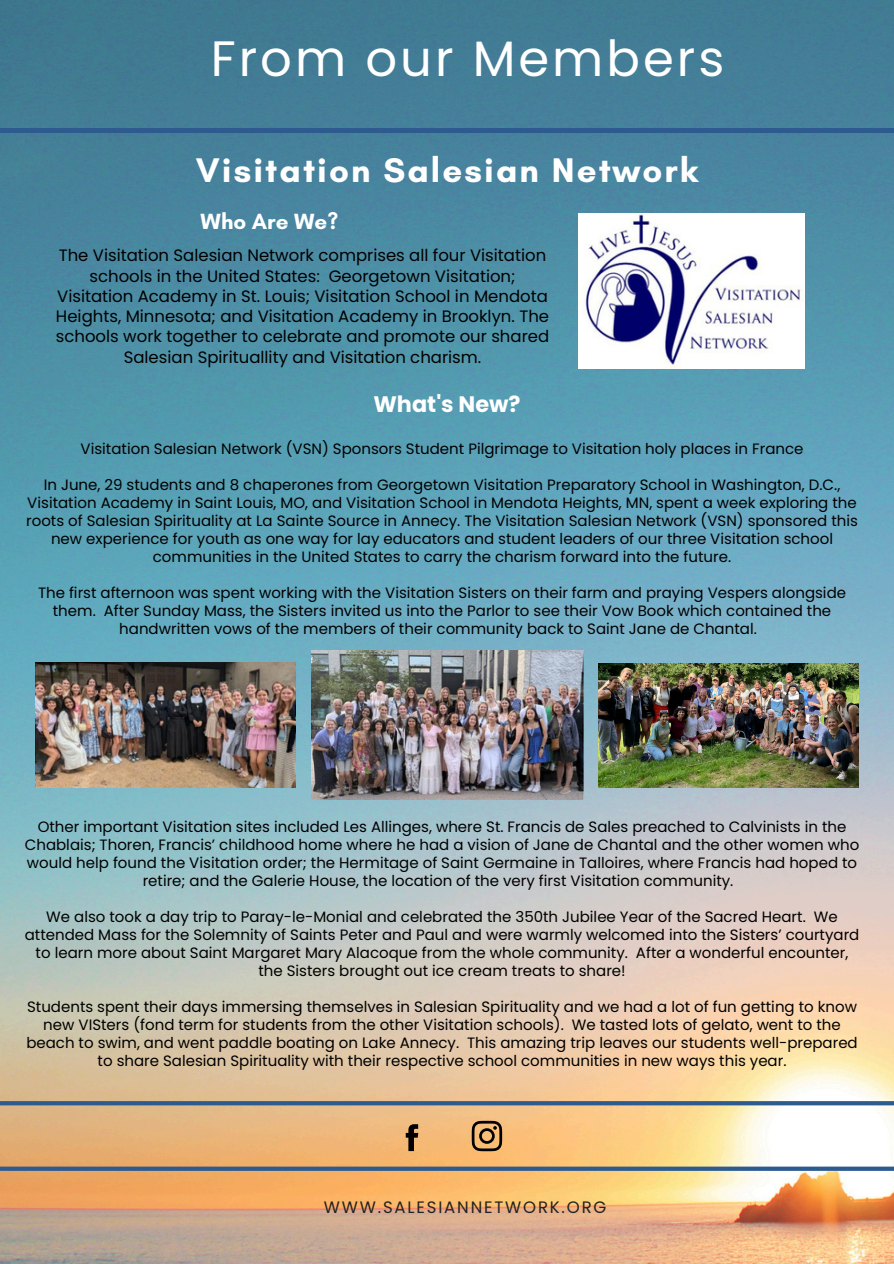
<style>
.page{position:relative;width:894px;height:1264px;background:#fff}
.page>*{position:absolute;margin:0;border:0;box-sizing:border-box;transform-origin:0 0}
.t1{font:49.65px "Poppins";letter-spacing:.06em;color:#fff}
.t2{font:700 34.8px "Glacial Indifference";letter-spacing:.06em;color:#fff}
.t3{font:700 22.35px "Poppins";color:#fff}
.t4{font:700 22.35px "Glacial Indifference";color:#fff}
.t5{font:16.5px/20.2px "Poppins";color:#010101;text-align:center}
.t6{font:16.5px "Poppins";letter-spacing:.11em;color:#222}
.t7{font:15px/18px "Poppins";color:#000;text-align:center}
</style>
<div class="page">
<img style="left:0;top:0;width:893px;height:1263px">
<div style="left:0;top:128px;width:893px;height:5px;background:#2d5b90"></div>
<svg style="left:0;top:1101px;width:893px;height:69px;background:#daba92"></svg>
<img style="left:578px;top:214px;width:226px;height:154px">
<img style="left:311px;top:650px;width:272px;height:149px">
<img style="left:598px;top:663px;width:260px;height:124px">
<img style="left:36px;top:662px;width:259px;height:125px">
<p class="t1" style="left:211px;top:24px;width:515px">From our Members</p>
<p class="t2" style="left:196px;top:149px;width:503px">Visitation Salesian Network</p>
<p class="t4" style="left:200px;top:208px;width:139px">Who Are We?</p>
<p class="t5" style="left:56px;top:245px;width:494px">The Visitation Salesian Network comprises all four Visitation schools in the United States: Georgetown Visitation; Visitation Academy in St. Louis; Visitation School in Mendota Heights, Minnesota; and Visitation Academy in Brooklyn. The schools work together to celebrate and promote our shared Salesian Spirituallity and Visitation charism.</p>
<p class="t3" style="left:373px;top:388px;width:148px">What's New?</p>
<p class="t7" style="left:81px;top:439px;width:724px">Visitation Salesian Network (VSN) Sponsors Student Pilgrimage to Visitation holy places in France</p>
<h2 class="t7" style="left:26px;top:475px;width:833px">In June, 29 students and 8 chaperones from Georgetown Visitation Preparatory School in Washington, D.C., Visitation Academy in Saint Louis, MO, and Visitation School in Mendota Heights, MN, spent a week exploring the roots of Salesian Spirituality at La Sainte Source in Annecy. The Visitation Salesian Network (VSN) sponsored this new experience for youth as one way for lay educators and student leaders of our three Visitation school communities in the United States to carry the charism forward into the future.</h2>
<p class="t7" style="left:38px;top:583px;width:809px">The first afternoon was spent working with the Visitation Sisters on their farm and praying Vespers alongside them. After Sunday Mass, the Sisters invited us into the Parlor to see their Vow Book which contained the handwritten vows of the members of their community back to Saint Jane de Chantal.</p>
<p class="t7" style="left:25px;top:817px;width:835px">Other important Visitation sites included Les Allinges, where St. Francis de Sales preached to Calvinists in the Chablais; Thoren, Francis’ childhood home where he had a vision of Jane de Chantal and the other women who would help found the Visitation order; the Hermitage of Saint Germaine in Talloires, where Francis had hoped to retire; and the Galerie House, the location of the very first Visitation community.</p>
<h3 class="t7" style="left:25px;top:907px;width:836px">We also took a day trip to Paray-le-Monial and celebrated the 350th Jubilee Year of the Sacred Heart. We attended Mass for the Solemnity of Saints Peter and Paul and were warmly welcomed into the Sisters’ courtyard to learn more about Saint Margaret Mary Alacoque from the whole community. After a wonderful encounter, the Sisters brought out ice cream treats to share!</h3>
<p class="t7" style="left:26px;top:997px;width:832px">Students spent their days immersing themselves in Salesian Spirituality and we had a lot of fun getting to know new VISters (fond term for students from the other Visitation schools). We tasted lots of gelato, went to the beach to swim, and went paddle boating on Lake Annecy. This amazing trip leaves our students well-prepared to share Salesian Spirituality with their respective school communities in new ways this year.</p>
<p class="t6" style="left:324px;top:1196px;width:284px">WWW.SALESIANNETWORK.ORG</p>
</div>
